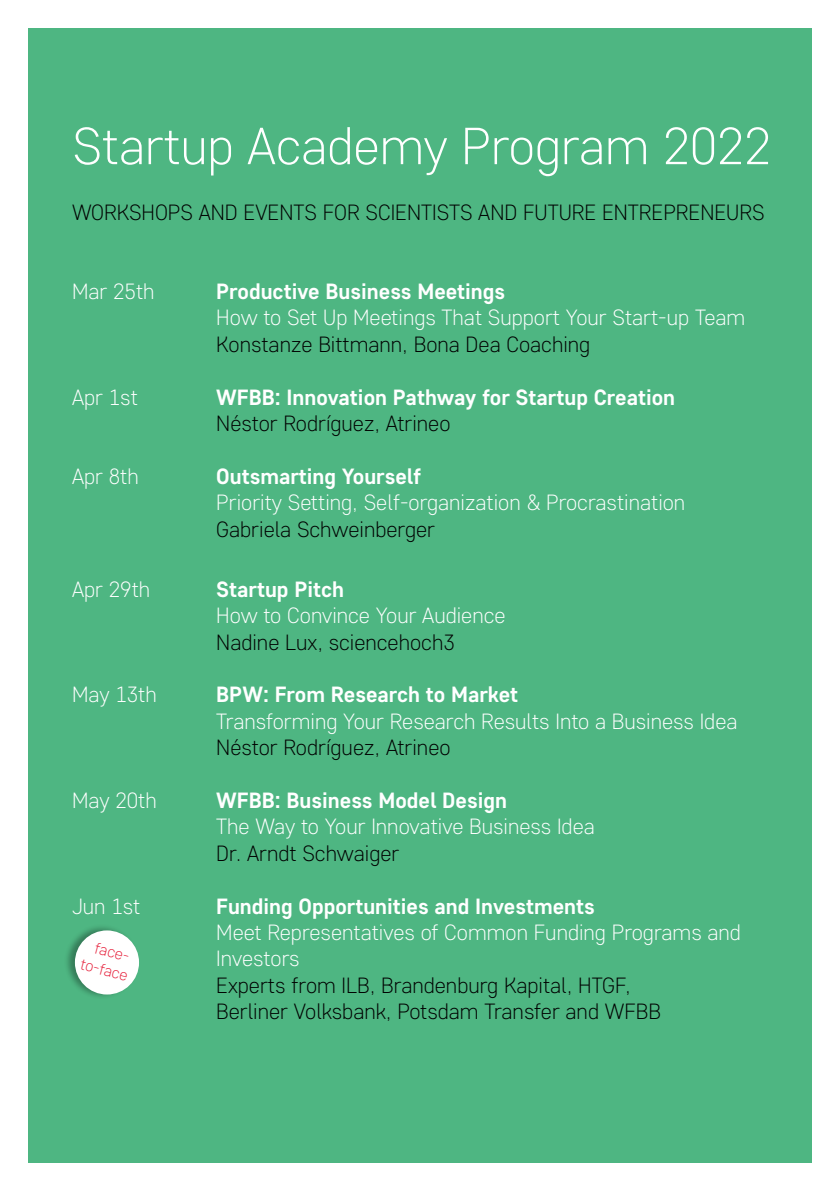
<style>
.page{position:relative;width:840px;height:1191px;background:#fff}
.page>*{position:absolute;margin:0;border:0;box-sizing:border-box;transform-origin:0 0}
.t1{font:300 52px "Core Sans D25";color:#fff}
.t2{font:300 22px/26.4px "Core Sans D25";color:#fff}
.t3{font:300 22px/26.4px "Core Sans D25";color:#000}
.t4{font:700 22px "Core Sans D55";color:#fff}
.t5{font:300 16px/19.2px "Core Sans D25";color:#e6223d;text-align:center}
</style>
<div class="page">
<div style="left:28px;top:28px;width:783px;height:1134px;background:#4eb682"></div>
<div style="left:64px;top:924px;width:74px;height:74px;background:#000;opacity:.32"></div>
<div style="left:75px;top:930px;width:64px;height:64px;background:#fff;border-radius:50%"></div>
<h1 class="t1" style="left:72px;top:112px;width:699px">Startup Academy Program 2022</h1>
<p class="t3" style="left:72px;top:198px;width:693px">WORKSHOPS AND EVENTS FOR SCIENTISTS AND FUTURE ENTREPRENEURS</p>
<p class="t2" style="left:72px;top:277px;width:84px">Mar 25th</p>
<p class="t4" style="left:216px;top:277px;width:290px">Productive Business Meetings</p>
<p class="t2" style="left:216px;top:304px;width:530px">How to Set Up Meetings That Support Your Start-up Team</p>
<p class="t3" style="left:216px;top:330px;width:375px">Konstanze Bittmann, Bona Dea Coaching</p>
<p class="t2" style="left:72px;top:383px;width:67px">Apr 1st</p>
<p class="t4" style="left:216px;top:382px;width:460px">WFBB: Innovation Pathway for Startup Creation</p>
<p class="t3" style="left:216px;top:409px;width:236px">Néstor Rodríguez, Atrineo</p>
<p class="t2" style="left:72px;top:462px;width:68px">Apr 8th</p>
<p class="t4" style="left:216px;top:462px;width:206px">Outsmarting Yourself</p>
<p class="t2" style="left:216px;top:489px;width:470px">Priority Setting, Self-organization &amp; Procrastination</p>
<p class="t3" style="left:216px;top:515px;width:220px">Gabriela Schweinberger</p>
<p class="t2" style="left:72px;top:575px;width:80px">Apr 29th</p>
<p class="t4" style="left:216px;top:574px;width:129px">Startup Pitch</p>
<p class="t2" style="left:216px;top:601px;width:291px">How to Convince Your Audience</p>
<p class="t3" style="left:216px;top:628px;width:240px">Nadine Lux, sciencehoch3</p>
<p class="t2" style="left:72px;top:681px;width:86px">May 13th</p>
<p class="t4" style="left:216px;top:680px;width:303px">BPW: From Research to Market</p>
<p class="t2" style="left:216px;top:707px;width:522px">Transforming Your Research Results Into a Business Idea</p>
<p class="t3" style="left:216px;top:733px;width:236px">Néstor Rodríguez, Atrineo</p>
<p class="t2" style="left:72px;top:786px;width:86px">May 20th</p>
<p class="t4" style="left:216px;top:786px;width:292px">WFBB: Business Model Design</p>
<p class="t2" style="left:216px;top:813px;width:380px">The Way to Your Innovative Business Idea</p>
<p class="t3" style="left:216px;top:839px;width:184px">Dr. Arndt Schwaiger</p>
<p class="t2" style="left:72px;top:892px;width:70px">Jun 1st</p>
<p class="t4" style="left:216px;top:891px;width:380px">Funding Opportunities and Investments</p>
<p class="t2" style="left:216px;top:918px;width:526px">Meet Representatives of Common Funding Programs and<br>Investors</p>
<p class="t3" style="left:216px;top:971px;width:446px">Experts from ILB, Brandenburg Kapital, HTGF,<br>Berliner Volksbank, Potsdam Transfer and WFBB</p>
<p class="t5" style="left:89px;top:935px;width:50px;rotate:15deg">face&shy;to-face</p>
</div>
